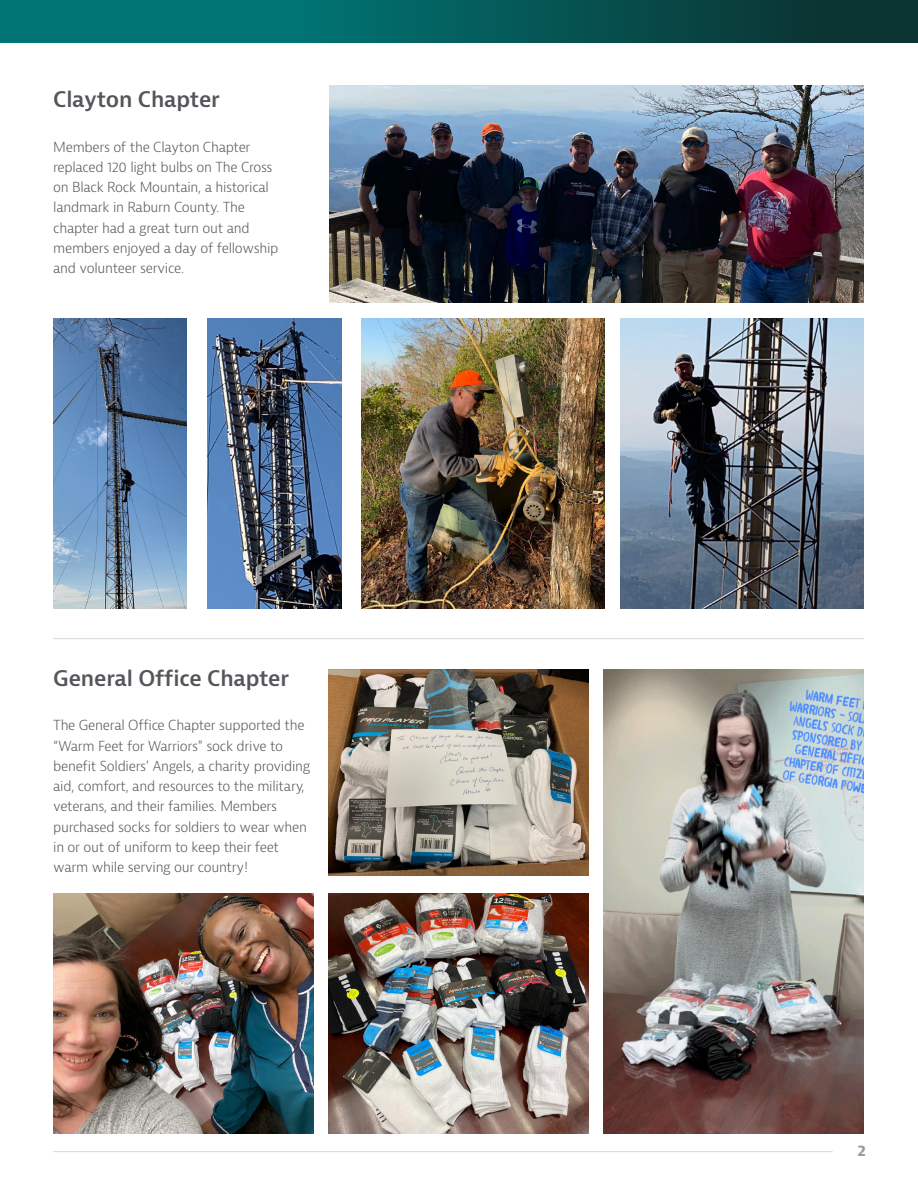
<style>
.page{position:relative;width:918px;height:1188px;background:#fff}
.page>*{position:absolute;margin:0;border:0;box-sizing:border-box;transform-origin:0 0}
.t1{font:600 21px "Bernina Sans";letter-spacing:-.01em;color:#54565a}
.t2{font:700 15px "Bernina Sans";color:#98999a}
.t3{font:300 13.5px/20.2px "Bernina Sans";letter-spacing:-.02em;color:#54565a}
</style>
<div class="page">
<div style="left:0;top:0;width:918px;height:43px;background:linear-gradient(to right,#008484,#0a3331)"></div>
<hr style="left:53px;top:1151px;width:780px;height:1px;background:#d9d8d6">
<img style="left:329px;top:85px;width:535px;height:218px">
<img style="left:621px;top:319px;width:243px;height:289px">
<img style="left:329px;top:669px;width:260px;height:207px">
<img style="left:329px;top:894px;width:260px;height:240px">
<img style="left:604px;top:669px;width:260px;height:465px">
<img style="left:53px;top:894px;width:260px;height:240px">
<img style="left:361px;top:319px;width:244px;height:289px">
<img style="left:53px;top:319px;width:134px;height:289px">
<img style="left:207px;top:319px;width:134px;height:289px">
<hr style="left:53px;top:638px;width:811px;height:1px;background:#d9d8d6">
<p class="t1" style="left:53px;top:86px;width:168px">Clayton Chapter</p>
<p class="t3" style="left:53px;top:137px;width:227px">Members of the Clayton Chapter replaced 120 light bulbs on The Cross on Black Rock Mountain, a historical landmark in Raburn County. The chapter had a great turn out and members enjoyed a day of fellowship and volunteer service.</p>
<p class="t1" style="left:53px;top:665px;width:237px">General Office Chapter</p>
<p class="t3" style="left:53px;top:716px;width:259px">The General Office Chapter supported the “Warm Feet for Warriors” sock drive to benefit Soldiers’ Angels, a charity providing aid, comfort, and resources to the military, veterans, and their families. Members purchased socks for soldiers to wear when in or out of uniform to keep their feet warm while serving our country!</p>
<p class="t2" style="left:857px;top:1141px;width:10px">2</p>
</div>
